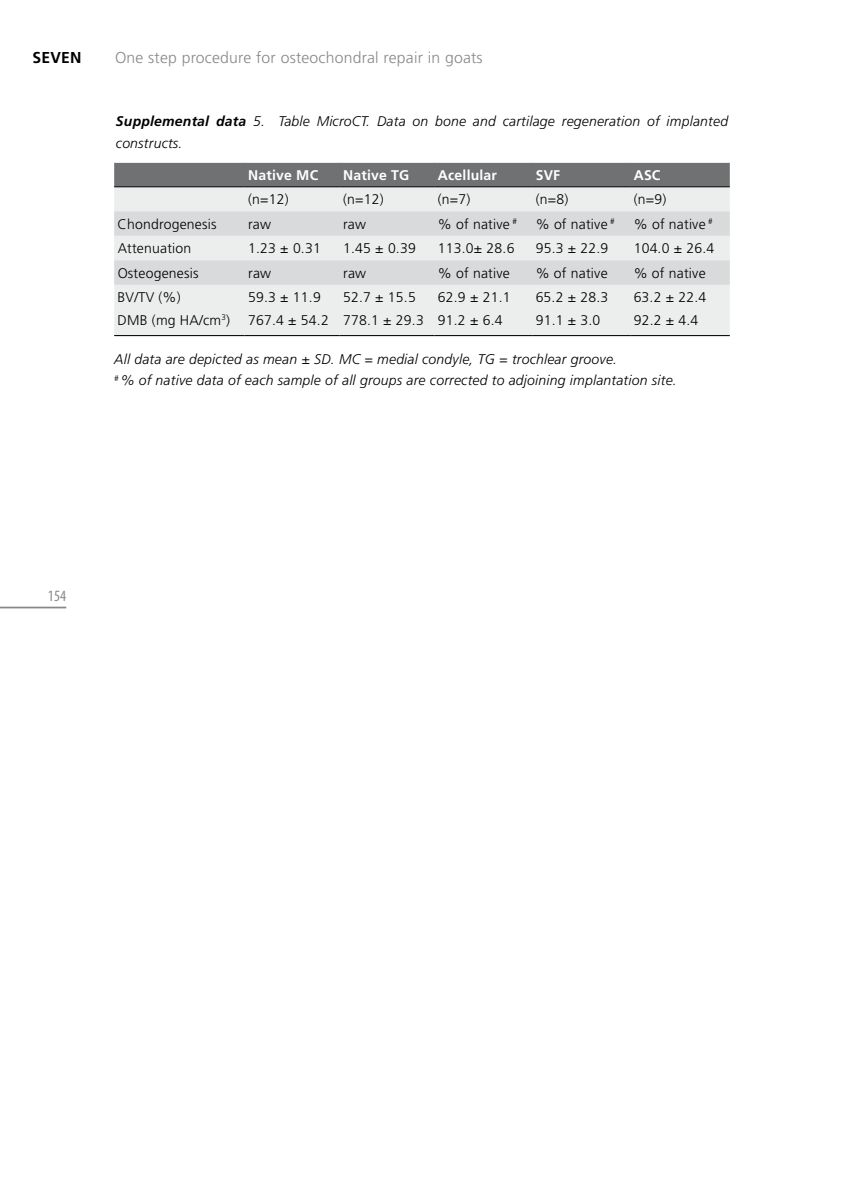
<style>
.page{position:relative;width:844px;height:1191px;background:#fff}
.page>*{position:absolute;margin:0;border:0;box-sizing:border-box;transform-origin:0 0}
.t1{font:300 15.75px "Frutiger LT Std";letter-spacing:.015em;color:#87888a}
.t2{font:700 15.75px "Frutiger LT Std";color:#000}
.t3{font:condensed 15.75px "Myriad Pro";color:#87888a}
.t4{font:300 14px "Frutiger LT Std";letter-spacing:.015em;color:#000}
.t5{font:italic 300 14px/21.9px "Frutiger LT Std";letter-spacing:.015em;color:#000}
.t6{font:700 14px "Frutiger LT Std";letter-spacing:.015em;color:#fff}
.s1{font-weight:700}
</style>
<div class="page">
<div style="left:114px;top:163px;width:615px;height:23px;background:#707172"></div>
<div style="left:114px;top:187px;width:615px;height:148px;background:#eceded"></div>
<svg style="left:114px;top:211px;width:615px;height:74px;background:#dfe0e1"></svg>
<hr style="left:114px;top:335px;width:130px;height:1px;background:#000">
<hr style="left:244px;top:335px;width:95px;height:1px;background:#000">
<hr style="left:339px;top:335px;width:95px;height:1px;background:#000">
<hr style="left:434px;top:335px;width:98px;height:1px;background:#000">
<hr style="left:532px;top:335px;width:98px;height:1px;background:#000">
<hr style="left:630px;top:335px;width:99px;height:1px;background:#000">
<hr style="left:114px;top:186px;width:130px;height:1px;background:#000">
<hr style="left:532px;top:186px;width:98px;height:1px;background:#000">
<hr style="left:630px;top:186px;width:99px;height:1px;background:#000">
<hr style="left:244px;top:186px;width:95px;height:1px;background:#000">
<hr style="left:339px;top:186px;width:95px;height:1px;background:#000">
<hr style="left:434px;top:186px;width:98px;height:1px;background:#000">
<hr style="left:0;top:606px;width:66px;height:2px;background:#87888a">
<p class="t2" style="left:33px;top:48px;width:11px">seven</p>
<p class="t1" style="left:115px;top:49px;width:369px">One step procedure for osteochondral repair in goats</p>
<p class="t5" style="left:116px;top:111px;width:613px"><span class="s1">Supplemental data</span> 5. Table MicroCT. Data on bone and cartilage regeneration of implanted constructs.</p>
<p class="t6" style="left:248px;top:167px;width:72px">Native MC</p>
<p class="t6" style="left:343px;top:167px;width:68px">Native TG</p>
<p class="t6" style="left:438px;top:167px;width:61px">Acellular</p>
<p class="t6" style="left:535px;top:167px;width:26px">SVF</p>
<p class="t6" style="left:633px;top:167px;width:28px">ASC</p>
<p class="t4" style="left:248px;top:191px;width:42px">(n=12)</p>
<p class="t4" style="left:343px;top:191px;width:42px">(n=12)</p>
<p class="t4" style="left:438px;top:191px;width:34px">(n=7)</p>
<p class="t4" style="left:535px;top:191px;width:34px">(n=8)</p>
<p class="t4" style="left:633px;top:191px;width:34px">(n=9)</p>
<p class="t4" style="left:118px;top:216px;width:100px">Chondrogenesis</p>
<p class="t4" style="left:248px;top:216px;width:24px">raw</p>
<p class="t4" style="left:343px;top:216px;width:24px">raw</p>
<p class="t4" style="left:438px;top:216px;width:81px">% of native <sup>#</sup></p>
<p class="t4" style="left:535px;top:216px;width:81px">% of native <sup>#</sup></p>
<p class="t4" style="left:633px;top:216px;width:81px">% of native <sup>#</sup></p>
<p class="t4" style="left:118px;top:240px;width:75px">Attenuation</p>
<p class="t4" style="left:248px;top:240px;width:74px">1.23 ± 0.31</p>
<p class="t4" style="left:343px;top:240px;width:74px">1.45 ± 0.39</p>
<p class="t4" style="left:438px;top:240px;width:78px">113.0± 28.6</p>
<p class="t4" style="left:535px;top:240px;width:74px">95.3 ± 22.9</p>
<p class="t4" style="left:633px;top:240px;width:82px">104.0 ± 26.4</p>
<p class="t4" style="left:118px;top:265px;width:82px">Osteogenesis</p>
<p class="t4" style="left:248px;top:265px;width:24px">raw</p>
<p class="t4" style="left:343px;top:265px;width:24px">raw</p>
<p class="t4" style="left:438px;top:265px;width:73px">% of native</p>
<p class="t4" style="left:535px;top:265px;width:73px">% of native</p>
<p class="t4" style="left:633px;top:265px;width:73px">% of native</p>
<p class="t4" style="left:118px;top:289px;width:65px">BV/TV (%)</p>
<p class="t4" style="left:248px;top:289px;width:74px">59.3 ± 11.9</p>
<p class="t4" style="left:343px;top:289px;width:74px">52.7 ± 15.5</p>
<p class="t4" style="left:438px;top:289px;width:74px">62.9 ± 21.1</p>
<p class="t4" style="left:535px;top:289px;width:74px">65.2 ± 28.3</p>
<p class="t4" style="left:633px;top:289px;width:74px">63.2 ± 22.4</p>
<p class="t4" style="left:118px;top:312px;width:114px">DMB (mg HA/cm<sup>3</sup>)</p>
<p class="t4" style="left:248px;top:312px;width:256px">767.4 ± 54.2 778.1 ± 29.3 91.2 ± 6.4</p>
<p class="t4" style="left:535px;top:312px;width:66px">91.1 ± 3.0</p>
<p class="t4" style="left:633px;top:312px;width:66px">92.2 ± 4.4</p>
<p class="t5" style="left:114px;top:348px;width:564px">All data are depicted as mean ± SD. MC = medial condyle, TG = trochlear groove.<br><sup>#</sup> % of native data of each sample of all groups are corrected to adjoining implantation site.</p>
<p class="t3" style="left:48px;top:586px;width:20px">154</p>
</div>
